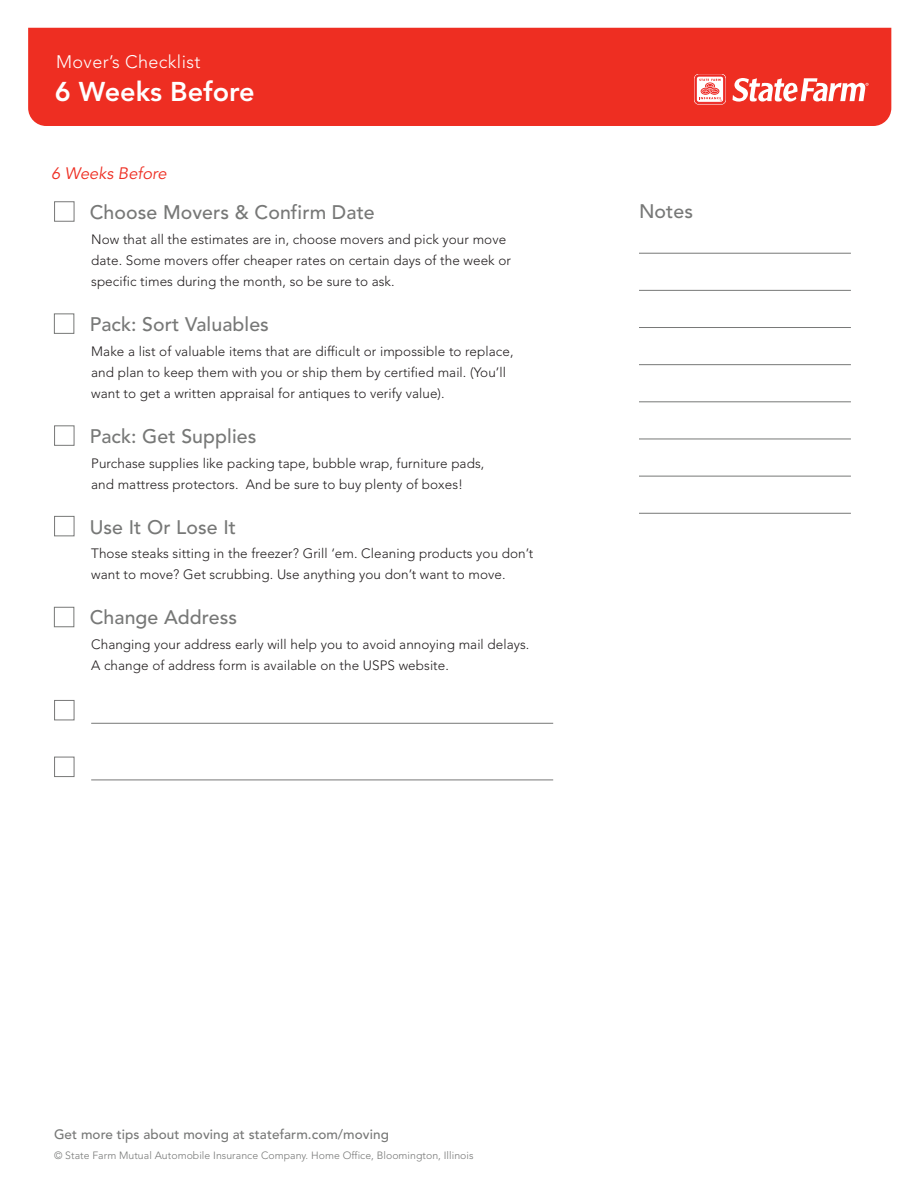
<style>
.page{position:relative;width:918px;height:1188px;background:#fff}
.page>*{position:absolute;margin:0;border:0;box-sizing:border-box;transform-origin:0 0}
.t1{font:800 27px "Avenir";color:#fff}
.Paragraph_Style_2{font:500 19.5px "Avenir";letter-spacing:.005em;color:#777877}
.t2{font:300 18px "Avenir";letter-spacing:.02em;color:#fff}
.t3{font:italic 16.5px "Avenir";color:#ee2e22}
.Paragraph_Style_1{font:300 13.5px/21px "Avenir";letter-spacing:.005em;color:#231f20}
.Paragraph_Style_2-2{font:500 13.5px "Avenir";letter-spacing:.005em;color:#777877}
.Paragraph_Style_2-3{font:300 10.5px "Avenir";letter-spacing:.005em;color:#777877}
</style>
<div class="page">
<div style="left:54px;top:201px;width:20px;height:21px;border:1px solid #777877"></div>
<div style="left:54px;top:314px;width:20px;height:20px;border:1px solid #777877"></div>
<div style="left:54px;top:516px;width:20px;height:20px;border:1px solid #777877"></div>
<div style="left:54px;top:425px;width:20px;height:21px;border:1px solid #777877"></div>
<div style="left:54px;top:607px;width:20px;height:20px;border:1px solid #777877"></div>
<hr style="left:639px;top:253px;width:212px;height:1px;background:#777877">
<hr style="left:639px;top:290px;width:212px;height:1px;background:#777877">
<hr style="left:639px;top:327px;width:212px;height:1px;background:#777877">
<hr style="left:639px;top:364px;width:212px;height:1px;background:#777877">
<hr style="left:639px;top:401px;width:212px;height:1px;background:#777877">
<hr style="left:639px;top:439px;width:212px;height:1px;background:#777877">
<hr style="left:639px;top:476px;width:212px;height:1px;background:#777877">
<hr style="left:639px;top:513px;width:212px;height:1px;background:#777877">
<div style="left:54px;top:700px;width:20px;height:20px;border:1px solid #777877"></div>
<div style="left:54px;top:757px;width:20px;height:20px;border:1px solid #777877"></div>
<hr style="left:91px;top:723px;width:462px;height:1px;background:#777877">
<hr style="left:91px;top:780px;width:462px;height:1px;background:#777877">
<div style="left:28px;top:28px;width:863px;height:98px;background:#ee2e22"></div>
<div style="left:695px;top:74px;width:30px;height:30px;border:1px solid #fff;border-radius:4px"></div>
<svg style="left:695px;top:75px;width:30px;height:29px"></svg>
<svg style="left:733px;top:78px;width:136px;height:24px"></svg>
<p class="t2" style="left:56px;top:51px;width:146px">Mover’s Checklist</p>
<p class="t1" style="left:55px;top:76px;width:201px">6 Weeks Before</p>
<p class="t3" style="left:51px;top:164px;width:117px">6 Weeks Before</p>
<p class="Paragraph_Style_2" style="left:90px;top:201px;width:287px">Choose Movers &amp; Confirm Date</p>
<p class="Paragraph_Style_1" style="left:91px;top:229px;width:421px">Now that all the estimates are in, choose movers and pick your move date. Some movers offer cheaper rates on certain days of the week or specific times during the month, so be sure to ask.</p>
<p class="Paragraph_Style_2" style="left:90px;top:313px;width:181px">Pack: Sort Valuables</p>
<p class="Paragraph_Style_1" style="left:91px;top:341px;width:424px">Make a list of valuable items that are difficult or impossible to replace, and plan to keep them with you or ship them by certified mail. (You’ll want to get a written appraisal for antiques to verify value).</p>
<p class="Paragraph_Style_2" style="left:90px;top:425px;width:168px">Pack: Get Supplies</p>
<p class="Paragraph_Style_1" style="left:91px;top:453px;width:395px">Purchase supplies like packing tape, bubble wrap, furniture pads, and mattress protectors. And be sure to buy plenty of boxes!</p>
<p class="Paragraph_Style_2" style="left:90px;top:516px;width:148px">Use It Or Lose It</p>
<p class="Paragraph_Style_1" style="left:91px;top:543px;width:444px">Those steaks sitting in the freezer? Grill ‘em. Cleaning products you don’t want to move? Get scrubbing. Use anything you don’t want to move.</p>
<p class="Paragraph_Style_2" style="left:90px;top:606px;width:149px">Change Address</p>
<p class="Paragraph_Style_1" style="left:91px;top:634px;width:440px">Changing your address early will help you to avoid annoying mail delays.<br>A change of address form is available on the USPS website.</p>
<p class="Paragraph_Style_2" style="left:639px;top:200px;width:56px">Notes</p>
<p class="Paragraph_Style_2-2" style="left:54px;top:1127px;width:336px">Get more tips about moving at statefarm.com/moving</p>
<p class="Paragraph_Style_2-3" style="left:54px;top:1149px;width:421px">© State Farm Mutual Automobile Insurance Company. Home Office, Bloomington, Illinois</p>
</div>
